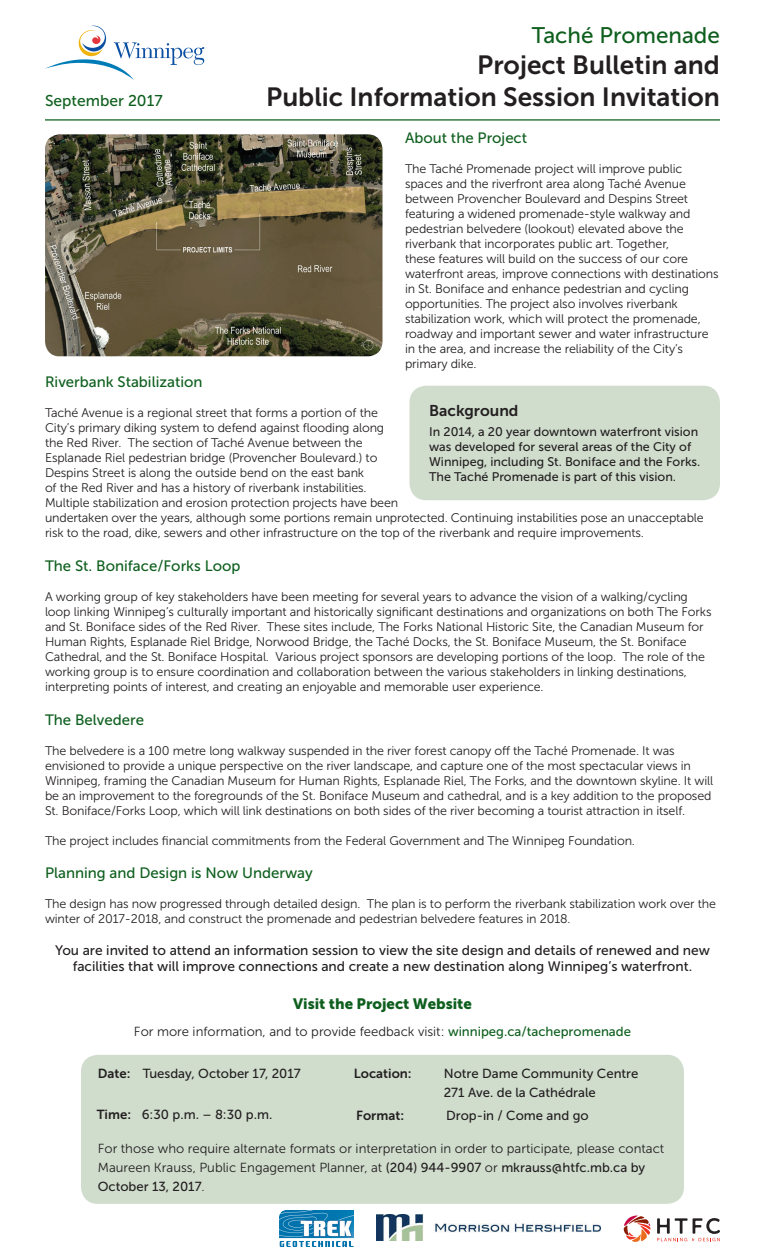
<style>
.page{position:relative;width:765px;height:1260px;background:#fff}
.page>*{position:absolute;margin:0;border:0;box-sizing:border-box;transform-origin:0 0}
.t1{font:26.25px/31.5px "Museo Sans 700";color:#231f20;text-align:right}
.t2{font:22.5px "Museo Sans 500";color:#0e5f1e}
.t3{font:15.62px "Museo Sans 500";color:#0e5f1e}
.t4{font:15.62px "Museo Sans 700";color:#231f20}
.t5{font:15px "Museo Sans 500";color:#0e5f1e}
.t6{font:15px "Museo Sans 900";color:#0e5f1e}
.t7{font:13.75px/16.5px "Museo Sans 500";color:#231f20;text-align:center}
.t8{font:13.12px/18.8px "Museo Sans 300";color:#231f20}
.t9{font:13.12px/18.8px "Museo Sans 500";color:#231f20}
.t10{font:13.12px "Museo Sans 700";color:#231f20}
.t11{font:12.5px/15px "Museo Sans 300";letter-spacing:-.01em;color:#231f20}
.t12{font:12.5px/15px "Museo Sans 500";color:#231f20}
.s1{font-family:"Museo Sans 500";color:#0e5f1e}
.s2{font-family:"Museo Sans 700"}
.s3{font-family:"Museo Sans 500"}
.s4{font-family:"Museo Sans 300"}
</style>
<div class="page">
<hr style="left:45px;top:119px;width:675px;height:2px;background:#0e5f1e">
<svg style="left:624px;top:1215px;width:27px;height:27px"></svg>
<svg style="left:657px;top:1218px;width:63px;height:23px"></svg>
<img style="left:279px;top:1211px;width:75px;height:36px">
<img style="left:377px;top:1215px;width:224px;height:26px">
<svg style="left:45px;top:26px;width:159px;height:54px"></svg>
<img style="left:45px;top:134px;width:337px;height:222px">
<div style="left:81px;top:1055px;width:603px;height:149px;background:#d0ddcd;border-radius:17px"></div>
<div style="left:410px;top:386px;width:310px;height:114px;background:#d0ddcd;border-radius:17px"></div>
<p class="t3" style="left:45px;top:92px;width:119px">September 2017</p>
<h2 class="t2" style="left:532px;top:22px;width:190px">Taché Promenade</h2>
<h1 class="t1" style="left:266px;top:49px;width:455px">Project Bulletin and<br>Public Information Session Invitation</h1>
<p class="t5" style="left:405px;top:130px;width:124px">About the Project</p>
<p class="t11" style="left:405px;top:162px;width:315px">The Taché Promenade project will improve public spaces and the riverfront area along Taché Avenue between Provencher Boulevard and Despins Street featuring a widened promenade-style walkway and pedestrian belvedere (lookout) elevated above the riverbank that incorporates public art. Together,<br>these features will build on the success of our core waterfront areas, improve connections with destinations in St. Boniface and enhance pedestrian and cycling opportunities. The project also involves riverbank stabilization work, which will protect the promenade, roadway and important sewer and water infrastructure in the area, and increase the reliability of the City’s primary dike.</p>
<p class="t5" style="left:45px;top:374px;width:159px">Riverbank Stabilization</p>
<p class="t11" style="left:45px;top:405px;width:660px">Taché Avenue is a regional street that forms a portion of the<br>City’s primary diking system to defend against flooding along<br>the Red River. The section of Taché Avenue between the<br>Esplanade Riel pedestrian bridge (Provencher Boulevard.) to<br>Despins Street is along the outside bend on the east bank<br>of the Red River and has a history of riverbank instabilities.<br>Multiple stabilization and erosion protection projects have been<br>undertaken over the years, although some portions remain unprotected. Continuing instabilities pose an unacceptable risk to the road, dike, sewers and other infrastructure on the top of the riverbank and require improvements.</p>
<p class="t5" style="left:45px;top:557px;width:197px">The St. Boniface/Forks Loop</p>
<p class="t11" style="left:45px;top:589px;width:668px">A working group of key stakeholders have been meeting for several years to advance the vision of a walking/cycling loop linking Winnipeg’s culturally important and historically significant destinations and organizations on both The Forks and St. Boniface sides of the Red River. These sites include, The Forks National Historic Site, the Canadian Museum for Human Rights, Esplanade Riel Bridge, Norwood Bridge, the Taché Docks, the St. Boniface Museum, the St. Boniface Cathedral, and the St. Boniface Hospital. Various project sponsors are developing portions of the loop. The role of the working group is to ensure coordination and collaboration between the various stakeholders in linking destinations, interpreting points of interest, and creating an enjoyable and memorable user experience.</p>
<p class="t5" style="left:45px;top:711px;width:101px">The Belvedere</p>
<p class="t11" style="left:45px;top:743px;width:670px">The belvedere is a 100 metre long walkway suspended in the river forest canopy off the Taché Promenade. It was envisioned to provide a unique perspective on the river landscape, and capture one of the most spectacular views in Winnipeg, framing the Canadian Museum for Human Rights, Esplanade Riel, The Forks, and the downtown skyline. It will be an improvement to the foregrounds of the St. Boniface Museum and cathedral, and is a key addition to the proposed St. Boniface/Forks Loop, which will link destinations on both sides of the river becoming a tourist attraction in itself.</p>
<p class="t11" style="left:45px;top:833px;width:592px">The project includes financial commitments from the Federal Government and The Winnipeg Foundation.</p>
<p class="t5" style="left:45px;top:865px;width:269px">Planning and Design is Now Underway</p>
<p class="t11" style="left:45px;top:897px;width:673px">The design has now progressed through detailed design. The plan is to perform the riverbank stabilization work over the winter of 2017-2018, and construct the promenade and pedestrian belvedere features in 2018.</p>
<p class="t7" style="left:55px;top:942px;width:656px">You are invited to attend an information session to view the site design and details of renewed and new facilities that will improve connections and create a new destination along Winnipeg’s waterfront.</p>
<p class="t6" style="left:293px;top:995px;width:180px">Visit the Project Website</p>
<p class="t8" style="left:134px;top:1023px;width:499px">For more information, and to provide feedback visit: <span class="s1">winnipeg.ca/tachepromenade</span></p>
<p class="t4" style="left:429px;top:402px;width:91px">Background</p>
<p class="t12" style="left:429px;top:425px;width:273px">In 2014, a 20 year downtown waterfront vision was developed for several areas of the City of Winnipeg, including St. Boniface and the Forks.<br>The Taché Promenade is part of this vision.</p>
<p class="t9" style="left:98px;top:1064px;width:205px"><span class="s2">Date:</span> Tuesday, October 17, 2017</p>
<p class="t10" style="left:354px;top:1066px;width:59px">Location:</p>
<p class="t9" style="left:444px;top:1064px;width:196px">Notre Dame Community Centre<br>271 Ave. de la Cathédrale</p>
<p class="t9" style="left:97px;top:1106px;width:177px"><span class="s2">Time:</span> 6:30 p.m. – 8:30 p.m.</p>
<p class="t10" style="left:356px;top:1109px;width:49px">Format:</p>
<p class="t9" style="left:446px;top:1107px;width:144px">Drop-in / Come and go</p>
<p class="t8" style="left:98px;top:1139px;width:568px">For those who require alternate formats or interpretation in order to participate, please contact<br>Maureen Krauss, Public Engagement Planner, at <span class="s3">(204) 944-9907</span> or <span class="s3">mkrauss@htfc.mb.ca by</span></p>
<p class="t9" style="left:98px;top:1177px;width:109px">October 13, 2017<span class="s4">.</span></p>
</div>
